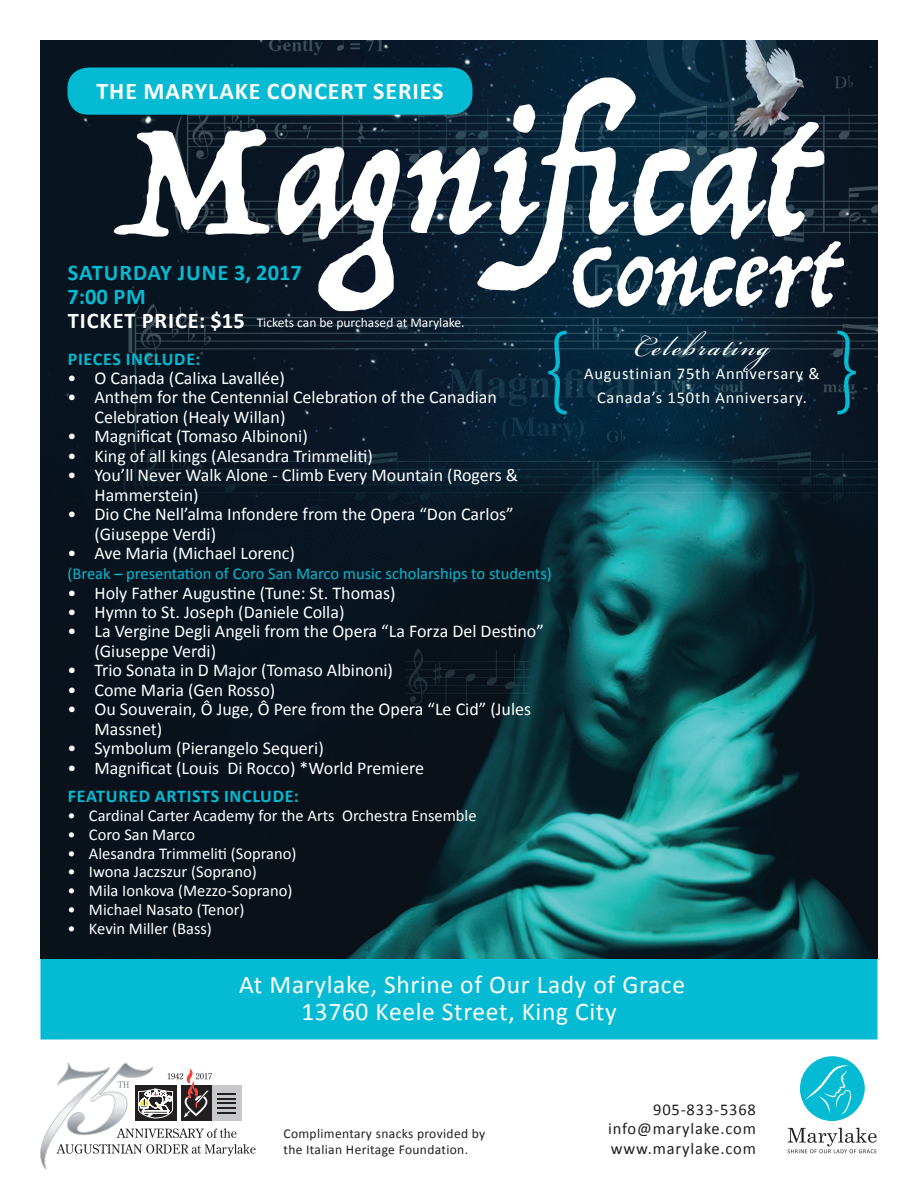
<style>
.page{position:relative;width:918px;height:1188px;background:#fff}
.page>*{position:absolute;margin:0;border:0;box-sizing:border-box;transform-origin:0 0}
.t1{font:175.5px "Trattatello";color:#fff;scale:1.11 1}
.t2{font:300 condensed 105px "Myriad Pro";color:#05bbd3}
.t3{font:101.25px "Trattatello";color:#fff;scale:1.11 1}
.t4{font:42px "Bickham Script Pro";letter-spacing:.05em;color:#fff}
.t5{font:25.5px/27px "Calibri";letter-spacing:.025em;color:#fff;text-align:center}
.t6{font:700 24px "Calibri";letter-spacing:.04em;color:#fff}
.t7{font:700 22.5px/24px "Calibri";letter-spacing:.025em;color:#05bbd3}
.t8{font:700 22.5px "Calibri";letter-spacing:.04em;color:#fff}
.t9{font:18px/19.5px "Calibri";color:#fff}
.t10{font:700 18px "Calibri";letter-spacing:.04em;color:#05bbd3}
.t11{font:16.5px "Calibri";color:#fff}
.t12{font:16.5px "Calibri";color:#05bbd3}
.t13{font:16.5px "Calibri";letter-spacing:.05em;color:#fff}
.t14{font:16.5px/19.8px "Calibri";letter-spacing:.05em;color:#231f20;text-align:justify}
.t15{font:13.5px/16.2px "Calibri";letter-spacing:.025em;color:#231f20}
.t16{font:13.5px "Calibri";color:#fff}
</style>
<div class="page">
<svg style="left:40px;top:1063px;width:216px;height:106px"></svg>
<svg style="left:788px;top:1128px;width:89px;height:25px"></svg>
<div style="left:800px;top:1056px;width:65px;height:65px;background:#05bbd3;border-radius:50%"></div>
<svg style="left:805px;top:1064px;width:46px;height:51px"></svg>
<div style="left:40px;top:958px;width:838px;height:82px;background:#05bbd3"></div>
<img style="left:40px;top:40px;width:838px;height:918px">
<div style="left:68px;top:67px;width:404px;height:48px;background:#05bbd3;border-radius:21px"></div>
<h1 class="t1" style="left:111px;top:68px;width:628px">Magnificat</h1>
<h3 class="t6" style="left:96px;top:76px;width:349px">THE MARYLAKE CONCERT SERIES</h3>
<h3 class="t3" style="left:570px;top:210px;width:239px">Concert</h3>
<h3 class="t4" style="left:634px;top:316px;width:137px">Celebrating</h3>
<p class="t7" style="left:67px;top:261px;width:236px">SATURDAY JUNE 3, 2017<br>7:00 PM</p>
<p class="t8" style="left:68px;top:306px;width:178px">TICKET PRICE: $15</p>
<p class="t16" style="left:257px;top:314px;width:209px">Tickets can be purchased at Marylake.</p>
<h2 class="t2" style="left:544px;top:312px;width:28px">{</h2>
<h2 class="t2" style="left:834px;top:312px;width:28px">}</h2>
<p class="t10" style="left:68px;top:347px;width:134px">PIECES INCLUDE:</p>
<p class="t9" style="left:67px;top:368px;width:219px">• O Canada (Calixa Lavallée)</p>
<p class="t9" style="left:94px;top:388px;width:404px;text-indent:-27px">• Anthem for the Centennial Celebration of the Canadian<br>Celebration (Healy Willan)</p>
<p class="t9" style="left:67px;top:427px;width:242px">• Magnificat (Tomaso Albinoni)</p>
<p class="t9" style="left:67px;top:446px;width:307px">• King of all kings (Alesandra Trimmeliti)</p>
<p class="t9" style="left:94px;top:466px;width:425px;text-indent:-27px">• You’ll Never Walk Alone - Climb Every Mountain (Rogers &amp;<br>Hammerstein)</p>
<p class="t9" style="left:94px;top:505px;width:421px;text-indent:-27px">• Dio Che Nell’alma Infondere from the Opera “Don Carlos” (Giuseppe Verdi)</p>
<p class="t9" style="left:67px;top:544px;width:229px">• Ave Maria (Michael Lorenc)</p>
<p class="t12" style="left:68px;top:563px;width:486px">(Break – presentation of Coro San Marco music scholarships to students)</p>
<p class="t9" style="left:68px;top:583px;width:330px">• Holy Father Augustine (Tune: St. Thomas)</p>
<p class="t9" style="left:68px;top:602px;width:279px">• Hymn to St. Joseph (Daniele Colla)</p>
<p class="t9" style="left:94px;top:622px;width:451px;text-indent:-27px">• La Vergine Degli Angeli from the Opera “La Forza Del Destino” (Giuseppe Verdi)</p>
<p class="t9" style="left:68px;top:661px;width:327px">• Trio Sonata in D Major (Tomaso Albinoni)</p>
<p class="t9" style="left:68px;top:680px;width:209px">• Come Maria (Gen Rosso)</p>
<p class="t9" style="left:94px;top:700px;width:438px;text-indent:-27px">• Ou Souverain, Ô Juge, Ô Pere from the Opera “Le Cid” (Jules<br>Massnet)</p>
<p class="t9" style="left:68px;top:739px;width:258px">• Symbolum (Pierangelo Sequeri)</p>
<p class="t9" style="left:68px;top:758px;width:358px">• Magnificat (Louis Di Rocco) *World Premiere</p>
<p class="t10" style="left:68px;top:785px;width:232px">FEATURED ARTISTS INCLUDE:</p>
<p class="t11" style="left:68px;top:805px;width:411px">• Cardinal Carter Academy for the Arts Orchestra Ensemble</p>
<p class="t11" style="left:68px;top:824px;width:129px">• Coro San Marco</p>
<p class="t11" style="left:68px;top:843px;width:230px">• Alesandra Trimmeliti (Soprano)</p>
<p class="t11" style="left:68px;top:862px;width:191px">• Iwona Jaczszur (Soprano)</p>
<p class="t11" style="left:68px;top:880px;width:226px">• Mila Ionkova (Mezzo-Soprano)</p>
<p class="t11" style="left:68px;top:899px;width:179px">• Michael Nasato (Tenor)</p>
<p class="t11" style="left:68px;top:918px;width:146px">• Kevin Miller (Bass)</p>
<h3 class="t5" style="left:239px;top:971px;width:447px">At Marylake, Shrine of Our Lady of Grace<br>13760 Keele Street, King City</h3>
<p class="t13" style="left:584px;top:364px;width:237px">Augustinian 75th Anniversary &amp;</p>
<p class="t13" style="left:597px;top:388px;width:211px">Canada’s 150th Anniversary.</p>
<p class="t15" style="left:284px;top:1125px;width:203px">Complimentary snacks provided by the Italian Heritage Foundation.</p>
<p class="t14" style="left:608px;top:1099px;width:149px;text-indent:45px">905-833-5368 info@marylake.com www.marylake.com</p>
</div>
